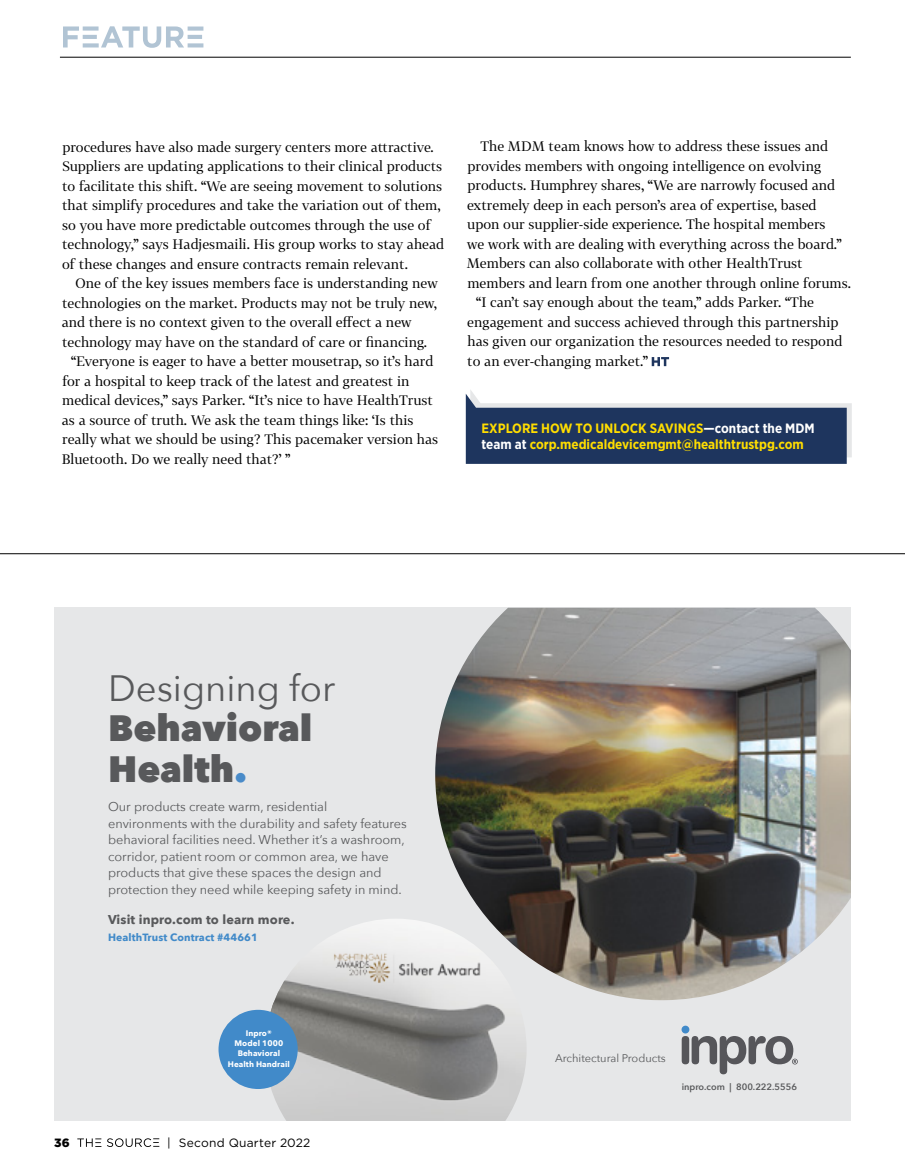
<style>
.page{position:relative;width:905px;height:1175px;background:#fff}
.page>*{position:absolute;margin:0;border:0;box-sizing:border-box;transform-origin:0 0}
.t1{font:800 36.6px/40.2px "Avenir Next";color:#58595b}
.t2{font:36.6px "Avenir Next";color:#58595b}
.t3{font:13.5px/19.5px "Tabac G2";color:#000}
.t4{font:700 13.5px/16.5px "Gotham Narrow";color:#fd0}
.t5{font:12.75px/16.5px "Avenir Next";color:#58595b}
.t6{font:700 12.75px "Avenir Next";letter-spacing:.01em;color:#58595b}
.t7{font:12px "Gotham";letter-spacing:.02em;color:#000}
.t8{font:900 12px "Gotham";color:#000}
.t9{font:11.1px "Avenir Next";color:#58595b}
.t10{font:700 10.5px "Avenir Next";letter-spacing:.01em;color:#418ac9}
.t11{font:600 9.15px "Avenir Next";color:#58595b}
.t12{font:700 8.1px/10.4px "Avenir Next";letter-spacing:.01em;color:#fff;text-align:center}
.s1{color:#fff}
.s2{color:#498bc9}
</style>
<div class="page">
<hr style="left:0;top:553px;width:904px;height:1px;background:#000">
<svg style="left:77px;top:1138px;width:82px;height:9px"></svg>
<div style="left:54px;top:608px;width:796px;height:512px;background:#e6e7e8"></div>
<div style="left:681px;top:1025px;width:8px;height:8px;background:#418ac9;border-radius:50%"></div>
<div style="left:681px;top:1036px;width:8px;height:28px;background:#56565a;border-radius:4px"></div>
<svg style="left:691px;top:1036px;width:106px;height:38px"></svg>
<img style="left:435px;top:608px;width:415px;height:392px">
<img style="left:265px;top:918px;width:259px;height:202px">
<img style="left:330px;top:951px;width:156px;height:33px">
<div style="left:218px;top:1009px;width:80px;height:80px;background:#418ac9;border-radius:50%"></div>
<svg style="left:651px;top:357px;width:18px;height:9px"></svg>
<svg style="left:466px;top:390px;width:385px;height:74px"></svg>
<hr style="left:60px;top:57px;width:790px;height:1px;background:#000">
<svg style="left:63px;top:26px;width:140px;height:22px"></svg>
<p class="t3" style="left:62px;top:137px;width:383px">procedures have also made surgery centers more attractive.<br>Suppliers are updating applications to their clinical products to facilitate this shift. “We are seeing movement to solutions that simplify procedures and take the variation out of them, so you have more predictable outcomes through the use of technology,” says Hadjesmaili. His group works to stay ahead of these changes and ensure contracts remain relevant.</p>
<p class="t3" style="left:76px;top:273px;width:364px">One of the key issues members face is understanding new</p>
<p class="t3" style="left:62px;top:293px;width:376px">technologies on the market. Products may not be truly new,</p>
<p class="t3" style="left:62px;top:312px;width:351px">and there is no context given to the overall effect a new</p>
<p class="t3" style="left:62px;top:332px;width:366px">technology may have on the standard of care or financing.</p>
<p class="t3" style="left:71px;top:351px;width:364px">“Everyone is eager to have a better mousetrap, so it’s hard</p>
<p class="t3" style="left:62px;top:371px;width:349px">for a hospital to keep track of the latest and greatest in</p>
<p class="t3" style="left:62px;top:390px;width:372px">medical devices,” says Parker. “It’s nice to have HealthTrust</p>
<p class="t3" style="left:62px;top:410px;width:353px">as a source of truth. We ask the team things like: ‘Is this</p>
<p class="t3" style="left:62px;top:429px;width:377px">really what we should be using? This pacemaker version has</p>
<p class="t3" style="left:62px;top:449px;width:230px">Bluetooth. Do we really need that?’ ”</p>
<p class="t3" style="left:480px;top:137px;width:349px">The MDM team knows how to address these issues and</p>
<p class="t3" style="left:467px;top:156px;width:355px">provides members with ongoing intelligence on evolving</p>
<p class="t3" style="left:467px;top:176px;width:369px">products. Humphrey shares, “We are narrowly focused and</p>
<p class="t3" style="left:467px;top:195px;width:351px">extremely deep in each person’s area of expertise, based</p>
<p class="t3" style="left:467px;top:215px;width:360px">upon our supplier-side experience. The hospital members</p>
<p class="t3" style="left:467px;top:234px;width:376px">we work with are dealing with everything across the board.”</p>
<p class="t3" style="left:467px;top:254px;width:337px">Members can also collaborate with other HealthTrust</p>
<p class="t3" style="left:467px;top:273px;width:385px">members and learn from one another through online forums.</p>
<p class="t3" style="left:476px;top:293px;width:339px">“I can’t say enough about the team,” adds Parker. “The</p>
<p class="t3" style="left:467px;top:312px;width:373px">engagement and success achieved through this partnership</p>
<p class="t3" style="left:467px;top:331px;width:376px">has given our organization the resources needed to respond</p>
<p class="t3" style="left:467px;top:351px;width:182px">to an ever-changing market.”</p>
<p class="t4" style="left:481px;top:419px;width:334px">EXPLORE HOW TO UNLOCK SAVINGS<span class="s1">—contact the MDM team at</span> corp.medicaldevicemgmt@healthtrustpg.com</p>
<h1 class="t2" style="left:108px;top:657px;width:229px">Designing for</h1>
<h1 class="t1" style="left:108px;top:708px;width:206px">Behavioral<br>Health<span class="s2">.</span></h1>
<p class="t5" style="left:108px;top:798px;width:300px">Our products create warm, residential environments with the durability and safety features behavioral facilities need. Whether it’s a washroom, corridor, patient room or common area, we have products that give these spaces the design and protection they need while keeping safety in mind.</p>
<p class="t6" style="left:108px;top:908px;width:188px">Visit inpro.com to learn more.</p>
<p class="t10" style="left:108px;top:928px;width:151px">HealthTrust Contract #44661</p>
<p class="t12" style="left:228px;top:1027px;width:64px">Inpro®<br>Model 1000<br>Behavioral<br>Health Handrail</p>
<p class="t8" style="left:54px;top:1135px;width:17px">36</p>
<p class="t7" style="left:167px;top:1136px;width:144px">| Second Quarter 2022</p>
<p class="t9" style="left:555px;top:1048px;width:112px">Architectural Products</p>
<p class="t11" style="left:681px;top:1079px;width:117px">inpro.com | 800.222.5556</p>
</div>
